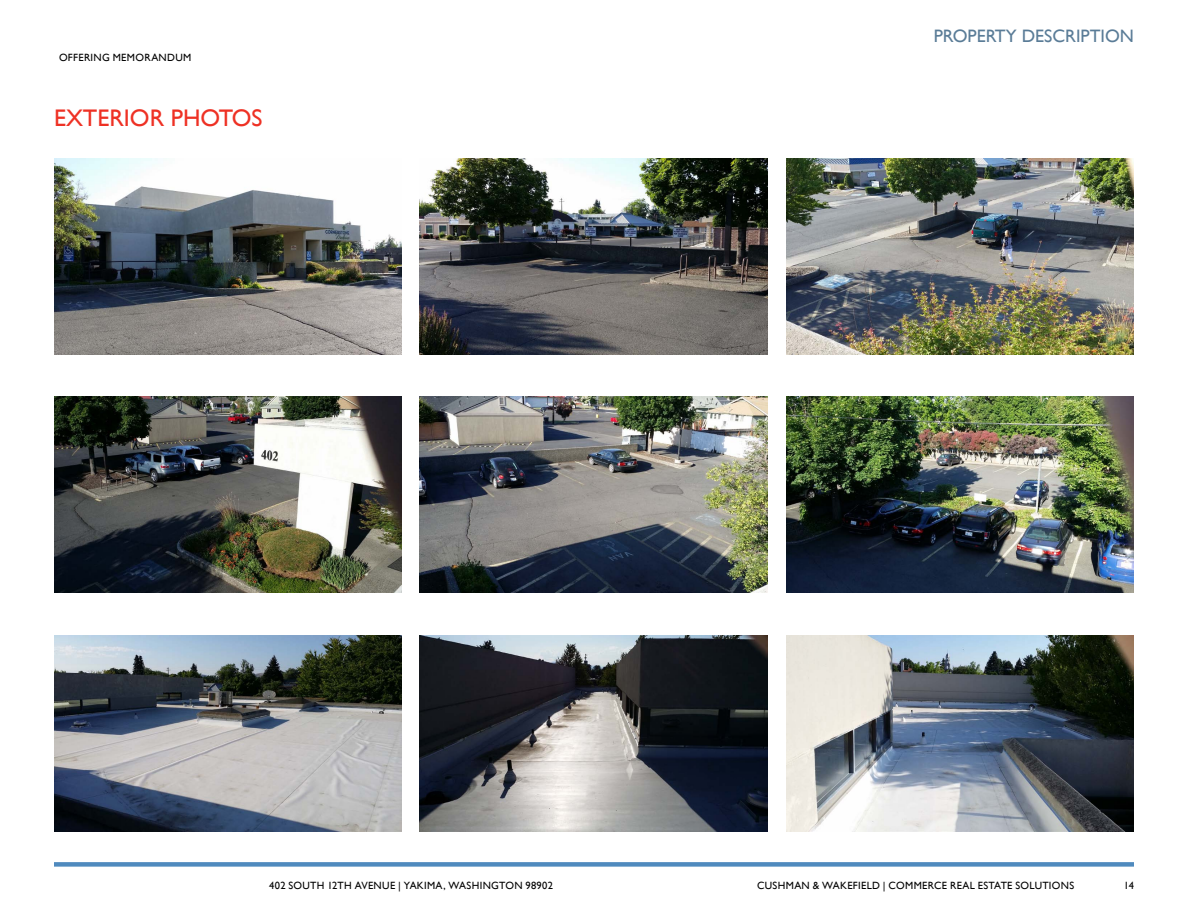
<style>
.page{position:relative;width:1188px;height:918px;background:#fff}
.page>*{position:absolute;margin:0;border:0;box-sizing:border-box;transform-origin:0 0}
.t1{font:24px "Gill Sansfor CW";color:#ee3124}
.t2{font:18px "Gill Sansfor CW";color:#5a7c97}
.t3{font:10.5px "Gill Sansfor CW";letter-spacing:.03em;color:#000}
</style>
<div class="page">
<div style="left:54px;top:862px;width:1080px;height:5px;background:#4f8abe"></div>
<img style="left:54px;top:158px;width:348px;height:196px">
<img style="left:420px;top:158px;width:348px;height:196px">
<img style="left:786px;top:158px;width:348px;height:196px">
<img style="left:54px;top:397px;width:348px;height:196px">
<img style="left:420px;top:397px;width:348px;height:196px">
<img style="left:786px;top:397px;width:348px;height:196px">
<img style="left:54px;top:635px;width:348px;height:196px">
<img style="left:420px;top:635px;width:348px;height:196px">
<img style="left:786px;top:635px;width:348px;height:196px">
<p class="t3" style="left:59px;top:51px;width:134px">OFFERING MEMORANDUM</p>
<h1 class="t1" style="left:54px;top:101px;width:208px">EXTERIOR PHOTOS</h1>
<h2 class="t2" style="left:934px;top:24px;width:12px">PROP</h2>
<h2 class="t2" style="left:977px;top:24px;width:20px">ERTY</h2>
<h2 class="t2" style="left:1022px;top:24px;width:114px">DESCRIPTION</h2>
<p class="t3" style="left:269px;top:878px;width:285px">402 SOUTH 12TH AVENUE | YAKIMA, WASHINGTON 98902</p>
<p class="t3" style="left:757px;top:878px;width:319px">CUSHMAN &amp; WAKEFIELD | COMMERCE REAL ESTATE SOLUTIONS</p>
<p class="t3" style="left:1124px;top:878px;width:12px">14</p>
</div>
